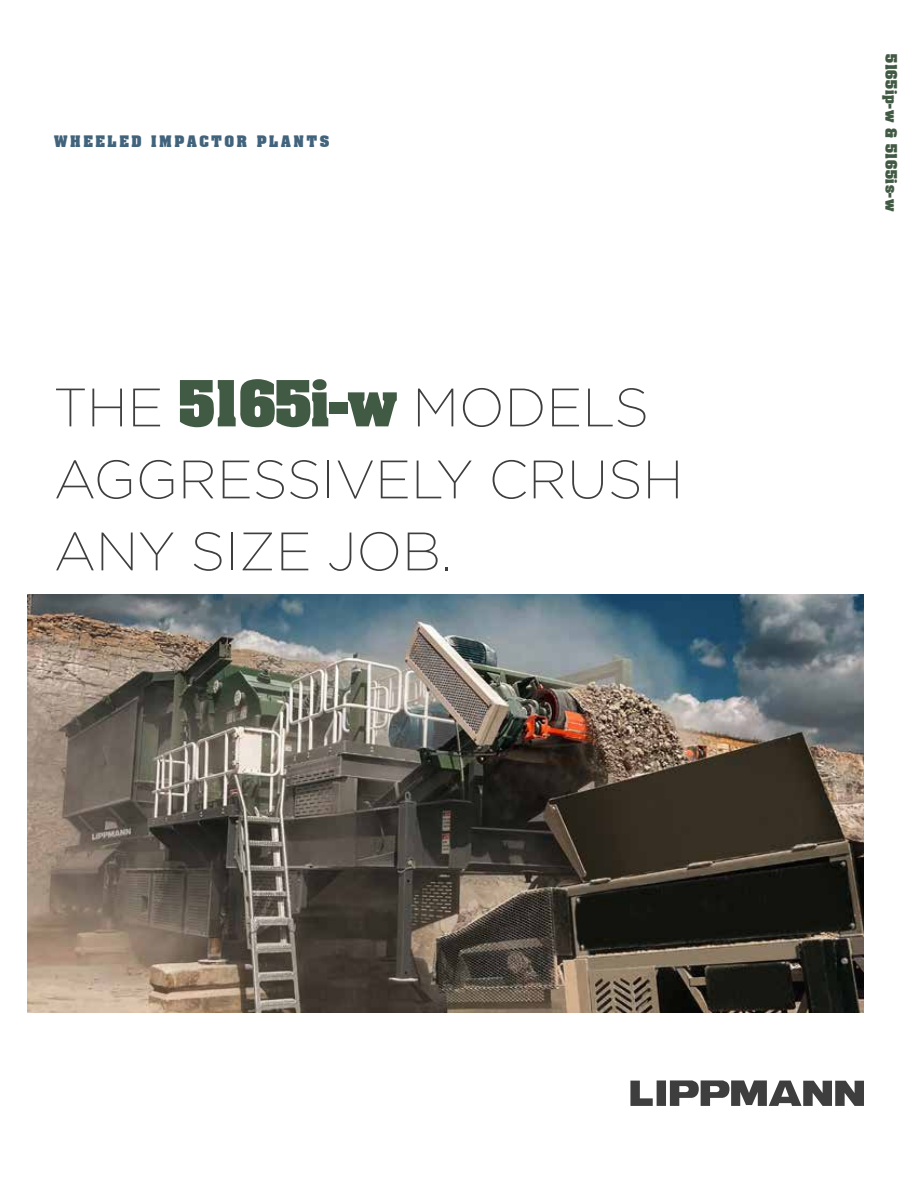
<style>
.page{position:relative;width:918px;height:1188px;background:#fff}
.page>*{position:absolute;margin:0;border:0;box-sizing:border-box;transform-origin:0 0}
.t1{font:200 54px/72px "Gotham";color:#3e3e3e}
.t2{font:700 13.5px "Aardvark";letter-spacing:.2em;color:#41637c}
.t3{font:700 13.5px "Aardvark";letter-spacing:.05em;color:#415a43}
.s1{font-family:"Aardvark";font-weight:700;color:#415a43}
</style>
<div class="page">
<svg style="left:630px;top:1081px;width:23px;height:25px"></svg>
<div style="left:657px;top:1080px;width:9px;height:26px;background:#3e3e3e"></div>
<svg style="left:670px;top:1080px;width:194px;height:26px"></svg>
<img style="left:27px;top:594px;width:837px;height:418px">
<p class="t2" style="left:54px;top:130px;width:277px">WHEELED IMPACTOR PLANTS</p>
<p class="t1" style="left:54px;top:371px;width:631px">THE <span class="s1">5165i-w</span> MODELS<br>AGGRESSIVELY CRUSH<br>ANY SIZE JOB.</p>
<p class="t3" style="left:903px;top:54px;width:158px;rotate:90deg">5165ip-w &amp; 5165is-w</p>
</div>
